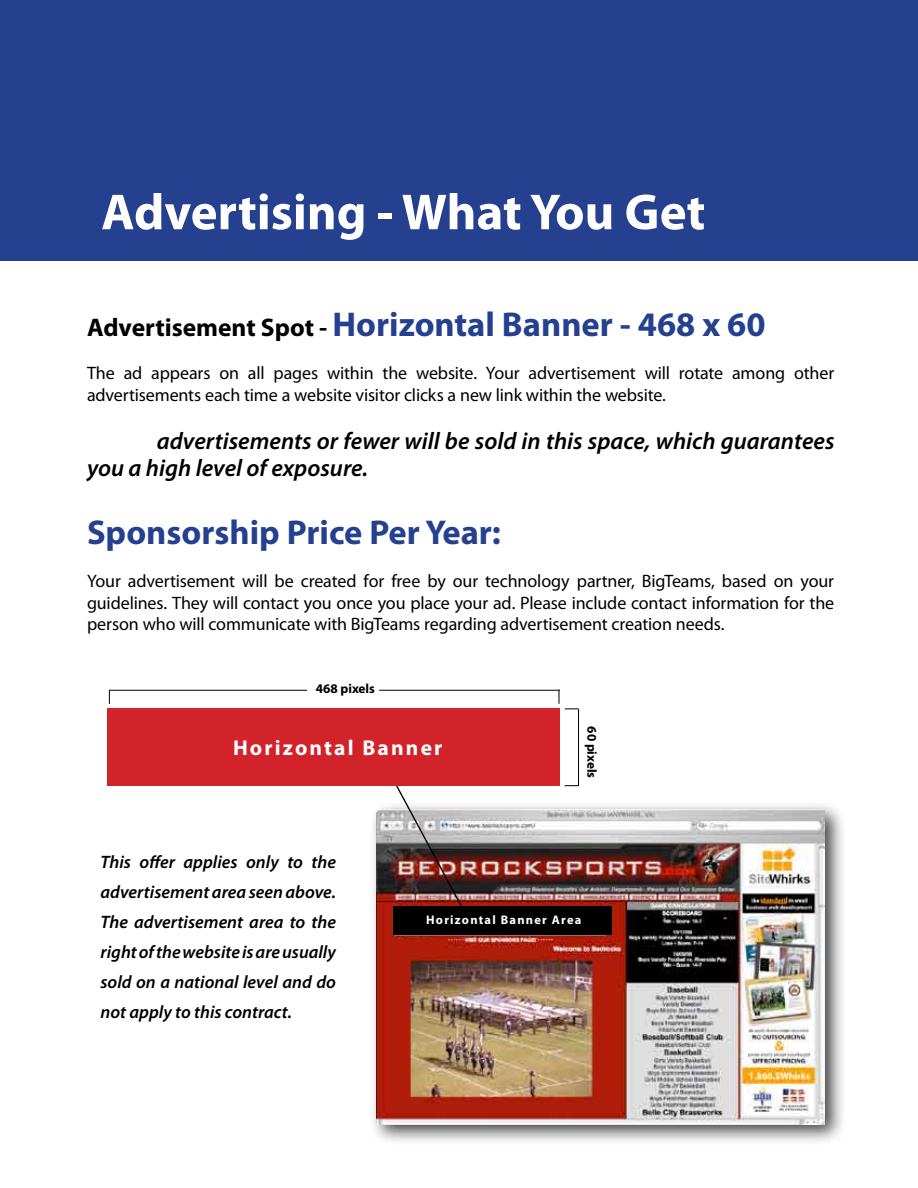
<style>
.page{position:relative;width:918px;height:1188px;background:#fff}
.page>*{position:absolute;margin:0;border:0;box-sizing:border-box;transform-origin:0 0}
.t1{font:700 51px "Myriad Pro";color:#fff}
.t2{font:700 34.5px "Myriad Pro";color:#25408f}
.t3{font:italic 600 24px/27px "Myriad Pro";color:#000}
.t4{font:700 21.6px "Myriad Pro";letter-spacing:.1em;color:#fff}
.t5{font:18px/21.6px "Myriad Pro";letter-spacing:-.01em;color:#000}
.t6{font:italic 600 18px/30px "Myriad Pro";color:#000;text-align:justify}
.t7{font:700 13.2px "Myriad Pro";color:#000}
.t8{font:700 12.45px "Myriad Pro";letter-spacing:.1em;color:#fff}
.s1{font-size:25.5px;color:#000}
</style>
<div class="page">
<div style="left:0;top:0;width:918px;height:261px;background:#25408f"></div>
<div style="left:368px;top:800px;width:478px;height:345px;background:#000;opacity:.75"></div>
<img style="left:377px;top:809px;width:447px;height:315px">
<img style="left:378px;top:785px;width:92px;height:136px">
<div style="left:108px;top:708px;width:452px;height:77px;background:#d2232a"></div>
<hr style="left:110px;top:690px;width:197px;height:1px;background:#000">
<svg style="left:109px;top:690px;width:1px;height:14px"></svg>
<hr style="left:578px;top:709px;width:1px;height:77px;background:#000">
<svg style="left:559px;top:691px;width:20px;height:19px"></svg>
<svg style="left:565px;top:785px;width:13px;height:1px"></svg>
<hr style="left:379px;top:690px;width:181px;height:1px;background:#000">
<div style="left:393px;top:906px;width:218px;height:28px;background:#000"></div>
<h1 class="t1" style="left:101px;top:179px;width:606px">Advertising - What You Get</h1>
<h2 class="t2" style="left:87px;top:302px;width:680px"><span class="s1">Advertisement Spot -</span> Horizontal Banner - 468 x 60</h2>
<p class="t5" style="left:87px;top:362px;width:749px">The ad appears on all pages within the website. Your advertisement will rotate among other advertisements each time a website visitor clicks a new link within the website.</p>
<h3 class="t3" style="left:87px;top:426px;width:749px;text-indent:70px">advertisements or fewer will be sold in this space, which guarantees you a high level of exposure.</h3>
<h2 class="t2" style="left:87px;top:510px;width:415px">Sponsorship Price Per Year:</h2>
<p class="t5" style="left:87px;top:570px;width:749px;text-align:justify">Your advertisement will be created for free by our technology partner, BigTeams, based on your guidelines. They will contact you once you place your ad. Please include contact information for the person who will communicate with BigTeams regarding advertisement creation needs.</p>
<p class="t7" style="left:316px;top:680px;width:61px">468 pixels</p>
<p class="t4" style="left:233px;top:734px;width:211px">Horizontal Banner</p>
<p class="t7" style="left:600px;top:726px;width:53px;rotate:90deg">60 pixels</p>
<p class="t6" style="left:100px;top:846px;width:237px">This offer applies only to the advertisement area seen above.<br>The advertisement area to the right of the website is are usually sold on a national level and do not apply to this contract.</p>
<p class="t8" style="left:426px;top:911px;width:157px">Horizontal Banner Area</p>
</div>
